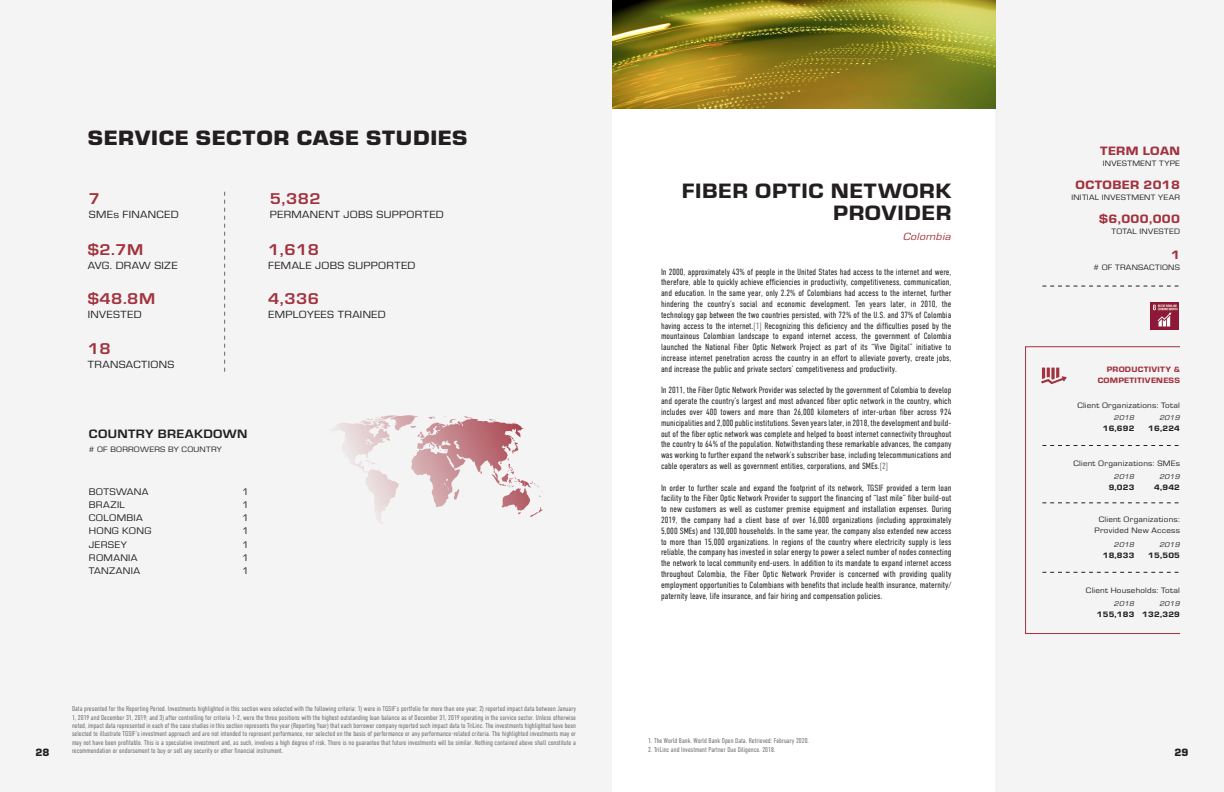
<style>
.page{position:relative;width:1224px;height:792px;background:#fff}
.page>*{position:absolute;margin:0;border:0;box-sizing:border-box;transform-origin:0 0}
.t1{font:21.6px/22px "Eurostile Hea";letter-spacing:.025em;color:#231f20;text-align:right;scale:1.11 1}
.t2{font:900 21.6px "Eurostile";letter-spacing:.025em;color:#231f20;scale:1.11 1}
.t3{font:700 16.2px "Eurostile";letter-spacing:.025em;color:#a1323e;scale:1.11 1}
.t4{font:12.6px "Eurostile Hea";letter-spacing:.025em;color:#a1323e;scale:1.11 1}
.t5{font:700 12.6px "Eurostile";letter-spacing:.025em;color:#231f20;scale:1.11 1}
.t6{font:900 11px "Eurostile";color:#231f20}
.t7{font:10.8px "Eurostile";letter-spacing:.025em;color:#231f20;scale:1.11 1}
.t8{font:italic 10.8px "Eurostile";letter-spacing:.025em;color:#a1323e;scale:1.11 1}
.t9{font:9.9px "Eurostile";letter-spacing:.025em;color:#231f20;scale:1.11 1}
.t10{font:300 9px/10.8px "DIN Condensed";color:#231f20;text-align:justify}
.t11{font:8.1px "Eurostile";letter-spacing:.025em;color:#231f20;scale:1.11 1}
.t12{font:8.1px "Eurostile Hea";letter-spacing:.025em;color:#231f20;scale:1.11 1}
.t13{font:8.1px/10.8px "Eurostile Hea";letter-spacing:.025em;color:#a1323e;text-align:right;scale:1.11 1}
.t14{font:italic 7.2px "Eurostile";letter-spacing:.025em;color:#231f20;scale:1.11 1}
.t15{font:300 7px/8.4px "DIN Condensed";color:#6c6d70;text-align:justify}
.s1{color:#6b6a69}
</style>
<div class="page">
<div style="left:995px;top:0;width:229px;height:792px;background:#f4f4f4"></div>
<div style="left:0;top:0;width:612px;height:792px;background:#f4f4f4"></div>
<svg style="left:224px;top:192px;width:1px;height:180px"></svg>
<img style="left:612px;top:0;width:383px;height:108px">
<svg style="left:334px;top:415px;width:209px;height:109px"></svg>
<img style="left:1151px;top:302px;width:28px;height:28px">
<svg style="left:1042px;top:286px;width:137px;height:1px"></svg>
<svg style="left:1042px;top:445px;width:136px;height:1px"></svg>
<svg style="left:1042px;top:502px;width:136px;height:1px"></svg>
<svg style="left:1042px;top:572px;width:136px;height:1px"></svg>
<div style="left:1025px;top:346px;width:155px;height:288px;border:1px solid #a1323e"></div>
<svg style="left:1041px;top:368px;width:26px;height:16px"></svg>
<p class="t2" style="left:88px;top:122px;width:344px">SERVICE SECTOR CASE STUDIES</p>
<p class="t3" style="left:89px;top:187px;width:12px">7</p>
<p class="t7" style="left:89px;top:207px;width:82px">SMEs FINANCED</p>
<p class="t3" style="left:270px;top:187px;width:47px">5,382</p>
<p class="t7" style="left:270px;top:207px;width:158px">PERMANENT JOBS SUPPORTED</p>
<p class="t3" style="left:88px;top:238px;width:52px">$2.7M</p>
<p class="t7" style="left:88px;top:258px;width:83px">AVG. DRAW SIZE</p>
<p class="t3" style="left:268px;top:238px;width:47px">1,618</p>
<p class="t7" style="left:268px;top:258px;width:134px">FEMALE JOBS SUPPORTED</p>
<p class="t3" style="left:88px;top:287px;width:62px">$48.8M</p>
<p class="t7" style="left:88px;top:307px;width:50px">INVESTED</p>
<p class="t3" style="left:268px;top:287px;width:47px">4,336</p>
<p class="t7" style="left:268px;top:307px;width:107px">EMPLOYEES TRAINED</p>
<p class="t3" style="left:88px;top:337px;width:22px">18</p>
<p class="t7" style="left:88px;top:357px;width:80px">TRANSACTIONS</p>
<p class="t5" style="left:89px;top:425px;width:145px">COUNTRY BREAKDOWN</p>
<p class="t11" style="left:89px;top:444px;width:121px"># OF BORROWERS BY COUNTRY</p>
<p class="t9" style="left:89px;top:485px;width:55px">BOTSWANA</p>
<p class="t9" style="left:89px;top:498px;width:34px">BRAZIL</p>
<p class="t9" style="left:89px;top:511px;width:50px">COLOMBIA</p>
<p class="t9" style="left:89px;top:524px;width:58px">HONG KONG</p>
<p class="t9" style="left:89px;top:538px;width:36px">JERSEY</p>
<p class="t9" style="left:89px;top:551px;width:45px">ROMANIA</p>
<p class="t9" style="left:89px;top:564px;width:48px">TANZANIA</p>
<p class="t9" style="left:242px;top:485px;width:8px">1</p>
<p class="t9" style="left:242px;top:498px;width:8px">1</p>
<p class="t9" style="left:242px;top:511px;width:8px">1</p>
<p class="t9" style="left:242px;top:524px;width:8px">1</p>
<p class="t9" style="left:242px;top:538px;width:8px">1</p>
<p class="t9" style="left:242px;top:551px;width:8px">1</p>
<p class="t9" style="left:242px;top:564px;width:8px">1</p>
<p class="t1" style="left:682px;top:179px;width:244px">FIBER OPTIC NETWORK<br>PROVIDER</p>
<p class="t8" style="left:903px;top:229px;width:45px">Colombia</p>
<p class="t10" style="left:661px;top:266px;width:292px">In 2000, approximately 43% of people in the United States had access to the internet and were, therefore, able to quickly achieve efficiencies in productivity, competitiveness, communication, and education. In the same year, only 2.2% of Colombians had access to the internet, further hindering the country’s social and economic development. Ten years later, in 2010, the technology gap between the two countries persisted, with 72% of the U.S. and 37% of Colombia having access to the internet.<span class="s1">[1]</span> Recognizing this deficiency and the difficulties posed by the mountainous Colombian landscape to expand internet access, the government of Colombia launched the National Fiber Optic Network Project as part of its “Vive Digital” initiative to increase internet penetration across the country in an effort to alleviate poverty, create jobs, and increase the public and private sectors’ competitiveness and productivity.</p>
<p class="t10" style="left:661px;top:385px;width:292px">In 2011, the Fiber Optic Network Provider was selected by the government of Colombia to develop and operate the country’s largest and most advanced fiber optic network in the country, which includes over 400 towers and more than 26,000 kilometers of inter-urban fiber across 924 municipalities and 2,000 public institutions. Seven years later, in 2018, the development and build&shy;out of the fiber optic network was complete and helped to boost internet connectivity throughout the country to 64% of the population. Notwithstanding these remarkable advances, the company was working to further expand the network’s subscriber base, including telecommunications and cable operators as well as government entities, corporations, and SMEs.<span class="s1">[2]</span></p>
<p class="t10" style="left:661px;top:482px;width:292px">In order to further scale and expand the footprint of its network, TGSIF provided a term loan facility to the Fiber Optic Network Provider to support the financing of “last mile” fiber build-out to new customers as well as customer premise equipment and installation expenses. During 2019, the company had a client base of over 16,000 organizations (including approximately 5,000 SMEs) and 130,000 households. In the same year, the company also extended new access to more than 15,000 organizations. In regions of the country where electricity supply is less reliable, the company has invested in solar energy to power a select number of nodes connecting the network to local community end-users. In addition to its mandate to expand internet access throughout Colombia, the Fiber Optic Network Provider is concerned with providing quality employment opportunities to Colombians with benefits that include health insurance, maternity/ paternity leave, life insurance, and fair hiring and compensation policies.</p>
<p class="t4" style="left:1100px;top:142px;width:73px">TERM LOAN</p>
<p class="t11" style="left:1103px;top:158px;width:71px">INVESTMENT TYPE</p>
<p class="t4" style="left:1076px;top:176px;width:96px">OCTOBER 2018</p>
<p class="t11" style="left:1071px;top:192px;width:99px">INITIAL INVESTMENT YEAR</p>
<p class="t4" style="left:1099px;top:210px;width:74px">$6,000,000</p>
<p class="t11" style="left:1112px;top:226px;width:63px">TOTAL INVESTED</p>
<p class="t4" style="left:1171px;top:246px;width:9px">1</p>
<p class="t11" style="left:1094px;top:262px;width:79px"># OF TRANSACTIONS</p>
<p class="t13" style="left:1098px;top:363px;width:76px">PRODUCTIVITY &amp;<br>COMPETITIVENESS</p>
<p class="t11" style="left:1077px;top:400px;width:94px">Client Organizations: Total</p>
<p class="t14" style="left:1114px;top:413px;width:20px">2018</p>
<p class="t12" style="left:1103px;top:423px;width:30px">16,692</p>
<p class="t14" style="left:1160px;top:413px;width:20px">2019</p>
<p class="t12" style="left:1148px;top:423px;width:30px">16,224</p>
<p class="t11" style="left:1074px;top:457px;width:97px">Client Organizations: SMEs</p>
<p class="t14" style="left:1114px;top:472px;width:20px">2018</p>
<p class="t12" style="left:1109px;top:481px;width:25px">9,023</p>
<p class="t14" style="left:1160px;top:472px;width:20px">2019</p>
<p class="t12" style="left:1154px;top:481px;width:25px">4,942</p>
<p class="t11" style="left:1099px;top:514px;width:75px">Client Organizations:</p>
<p class="t11" style="left:1094px;top:525px;width:79px">Provided New Access</p>
<p class="t14" style="left:1114px;top:540px;width:20px">2018</p>
<p class="t12" style="left:1103px;top:549px;width:30px">18,833</p>
<p class="t14" style="left:1160px;top:540px;width:20px">2019</p>
<p class="t12" style="left:1148px;top:549px;width:30px">15,505</p>
<p class="t11" style="left:1086px;top:584px;width:86px">Client Households: Total</p>
<p class="t14" style="left:1114px;top:599px;width:20px">2018</p>
<p class="t12" style="left:1097px;top:608px;width:35px">155,183</p>
<p class="t14" style="left:1160px;top:599px;width:20px">2019</p>
<p class="t12" style="left:1142px;top:608px;width:35px">132,329</p>
<p class="t15" style="left:72px;top:705px;width:506px">Data presented for the Reporting Period. Investments highlighted in this section were selected with the following criteria: 1) were in TGSIF’s portfolio for more than one year; 2) reported impact data between January 1, 2019 and December 31, 2019; and 3) after controlling for criteria 1-2, were the three positions with the highest outstanding loan balance as of December 31, 2019 operating in the service sector. Unless otherwise noted, impact data represented in each of the case studies in this section represents the year (Reporting Year) that each borrower company reported such impact data to TriLinc. The investments highlighted have been selected to illustrate TGSIF’s investment approach and are not intended to represent performance, nor selected on the basis of performance or any performance-related criteria. The highlighted investments may or may not have been profitable. This is a speculative investment and, as such, involves a high degree of risk. There is no guarantee that future investments will be similar. Nothing contained above shall constitute a recommendation or endorsement to buy or sell any security or other financial instrument.</p>
<p class="t15" style="left:648px;top:737px;width:163px">1. The World Bank. World Bank Open Data. Retrieved: February 2020.</p>
<p class="t15" style="left:648px;top:745px;width:129px">2. TriLinc and Investment Partner Due Diligence. 2018.</p>
<p class="t6" style="left:35px;top:744px;width:16px">28</p>
<p class="t6" style="left:1175px;top:744px;width:16px">29</p>
</div>
